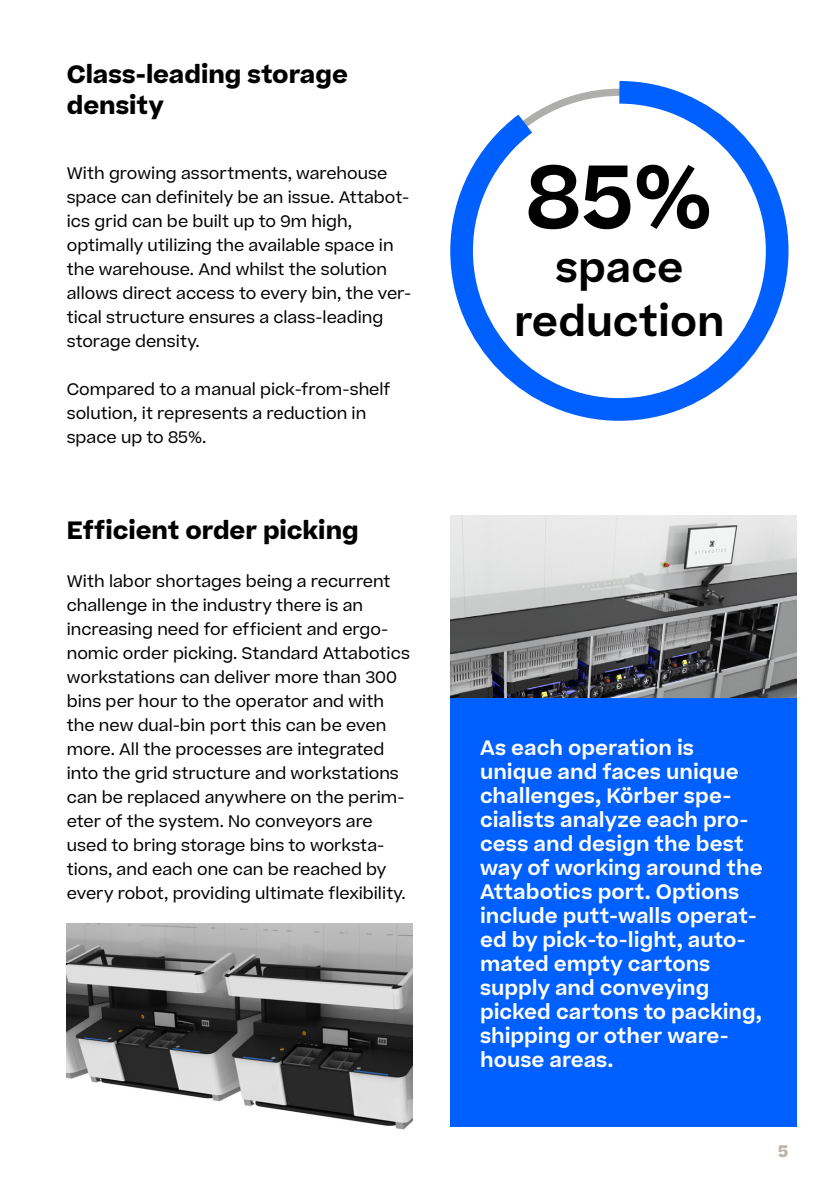
<style>
.page{position:relative;width:840px;height:1191px;background:#fff}
.page>*{position:absolute;margin:0;border:0;box-sizing:border-box;transform-origin:0 0}
.t1{font:600 86px "Koerber";color:#000}
.t2{font:600 40.6px/53.8px "Koerber";color:#000;text-align:center}
.t3{font:700 24px/31.2px "Koerber";color:#000}
.t4{font:600 20px/24px "Koerber";color:#fff}
.t5{font:16px/24px "Koerber";color:#000}
.t6{font:700 16px "Koerber";color:#bbb3a9}
</style>
<div class="page">
<div style="left:450px;top:688px;width:345px;height:438px;background:#0060ff"></div>
<svg style="left:450px;top:81px;width:339px;height:340px"></svg>
<img style="left:450px;top:516px;width:345px;height:182px">
<img style="left:66px;top:923px;width:346px;height:207px">
<h3 class="t3" style="left:67px;top:59px;width:282px">Class-leading storage density</h3>
<p class="t5" style="left:67px;top:161px;width:346px">With growing assortments, warehouse space can definitely be an issue. Attabot&shy;ics grid can be built up to 9m high, optimally utilizing the available space in the warehouse. And whilst the solution allows direct access to every bin, the ver&shy;tical structure ensures a class-leading storage density.</p>
<p class="t5" style="left:67px;top:377px;width:325px">Compared to a manual pick-from-shelf solution, it represents a reduction in space up to 85%.</p>
<h3 class="t3" style="left:67px;top:515px;width:293px">Efficient order picking</h3>
<p class="t5" style="left:67px;top:569px;width:344px">With labor shortages being a recurrent challenge in the industry there is an increasing need for efficient and ergo&shy;nomic order picking. Standard Attabotics workstations can deliver more than 300 bins per hour to the operator and with the new dual-bin port this can be even more. All the processes are integrated into the grid structure and workstations can be replaced anywhere on the perim&shy;eter of the system. No conveyors are used to bring storage bins to worksta&shy;tions, and each one can be reached by every robot, providing ultimate flexibility.</p>
<h1 class="t1" style="left:526px;top:139px;width:187px">85%</h1>
<h2 class="t2" style="left:514px;top:241px;width:212px">space reduction</h2>
<p class="t4" style="left:480px;top:736px;width:284px">As each operation is unique and faces unique challenges, Körber spe&shy;cialists analyze each pro&shy;cess and design the best way of working around the<br>Attabotics port. Options include putt-walls operat&shy;ed by pick-to-light, auto&shy;mated empty cartons supply and conveying picked cartons to packing, shipping or other ware&shy;house areas.</p>
<p class="t6" style="left:777px;top:1140px;width:12px">5</p>
</div>
